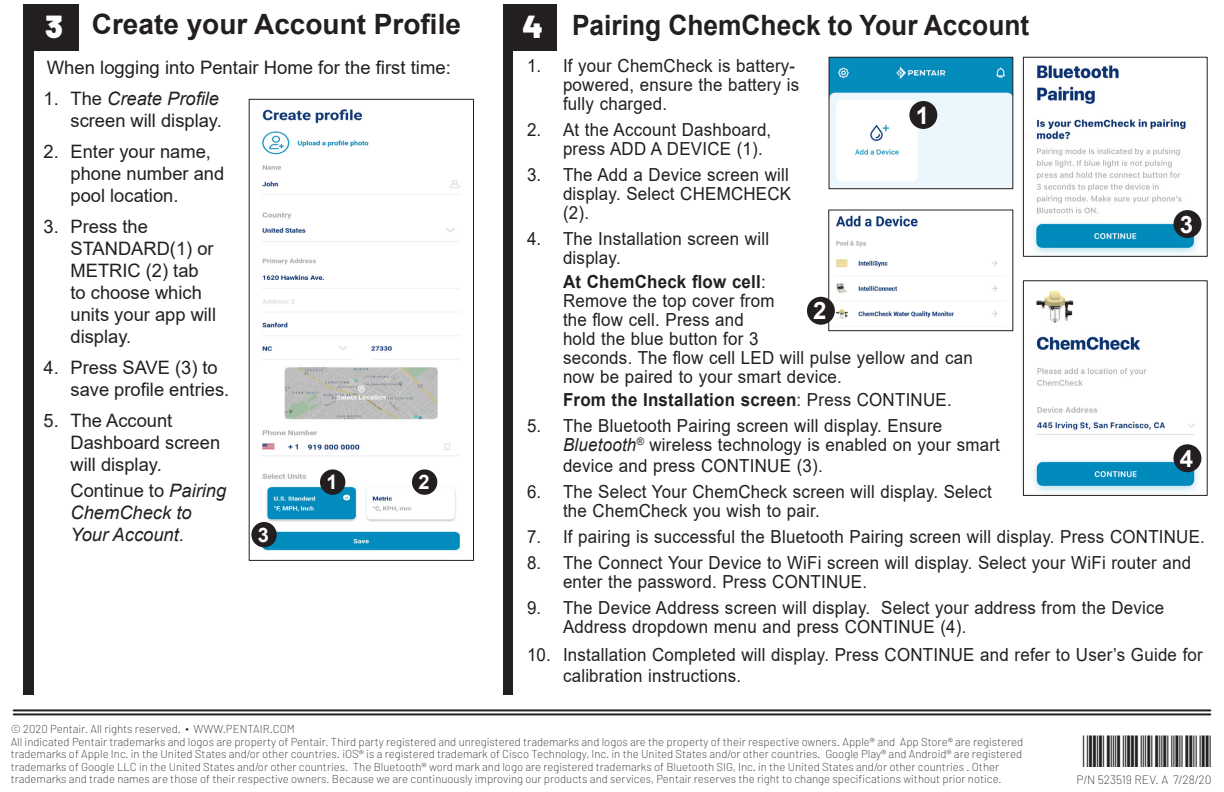
<style>
.page{position:relative;width:1224px;height:792px;background:#fff}
.page>*{position:absolute;margin:0;border:0;box-sizing:border-box;transform-origin:0 0}
.TrademarksDisclaimer{font:42px "Free 3 of 9";color:#231f20}
.t1{font:900 32px "Barlow";color:#fff}
.t2{font:700 28px "Arial";color:#231f20;scale:.94 1}
.t3{font:700 28px "Arial";color:#231f20}
.t4{font:700 24px "Arial";color:#fff}
.t5{font:700 20px "Arial";color:#fff}
.t6{font:18.4px/22px "Arial";color:#231f20}
.t7{font:italic 18.4px/22px "Arial";color:#231f20}
.Num_List_Indent{font:18px/19px "Arial";letter-spacing:.015em;color:#231f20;scale:.94 1}
.Num_List_Indent-2{font:700 18px "Arial";letter-spacing:.015em;color:#231f20;scale:.94 1}
.TrademarksDisclaimer-2{font:200 12px "Barlow";color:#231f20}
.TrademarksDisclaimer-3{font:200 11.6px/12.6px "Barlow";color:#231f20}
.s1{font-style:italic}
.s2{font-style:normal}
.s3{font-weight:700}
.s4{font-weight:400}
</style>
<div class="page">
<div style="left:30px;top:4px;width:49px;height:46px;background:#231f20"></div>
<div style="left:504px;top:4px;width:9px;height:691px;background:#231f20"></div>
<div style="left:24px;top:4px;width:10px;height:691px;background:#231f20"></div>
<hr style="left:14px;top:709px;width:1196px;height:2px;background:#231f20">
<hr style="left:14px;top:713px;width:1196px;height:2px;background:#231f20">
<img style="left:831px;top:59px;width:180px;height:128px">
<div style="left:829px;top:57px;width:184px;height:132px;border:1px solid #231f20"></div>
<div style="left:910px;top:102px;width:26px;height:26px;background:#231f20;border-radius:50%"></div>
<div style="left:909px;top:101px;width:28px;height:28px;border:2px solid #231f20;border-radius:50%"></div>
<img style="left:830px;top:215px;width:168px;height:107px">
<div style="left:828px;top:210px;width:185px;height:121px;border:1px solid #231f20"></div>
<div style="left:808px;top:298px;width:26px;height:26px;background:#231f20;border-radius:50%"></div>
<div style="left:807px;top:297px;width:28px;height:28px;border:2px solid #231f20;border-radius:50%"></div>
<img style="left:1032px;top:65px;width:170px;height:189px">
<div style="left:1023px;top:57px;width:185px;height:200px;border:1px solid #231f20"></div>
<div style="left:1174px;top:211px;width:26px;height:26px;background:#231f20;border-radius:50%"></div>
<div style="left:1173px;top:210px;width:28px;height:28px;border:2px solid #231f20;border-radius:50%"></div>
<img style="left:1033px;top:290px;width:169px;height:202px">
<div style="left:1023px;top:280px;width:185px;height:216px;border:1px solid #231f20"></div>
<div style="left:1174px;top:445px;width:26px;height:26px;background:#231f20;border-radius:50%"></div>
<div style="left:1173px;top:444px;width:28px;height:28px;border:2px solid #231f20;border-radius:50%"></div>
<div style="left:508px;top:4px;width:49px;height:46px;background:#231f20"></div>
<img style="left:254px;top:109px;width:206px;height:442px">
<div style="left:249px;top:99px;width:225px;height:462px;border:1px solid #231f20"></div>
<div style="left:321px;top:470px;width:23px;height:24px;background:#231f20;border-radius:50%"></div>
<div style="left:320px;top:469px;width:25px;height:26px;border:2px solid #231f20;border-radius:50%"></div>
<div style="left:413px;top:470px;width:23px;height:24px;background:#231f20;border-radius:50%"></div>
<div style="left:412px;top:469px;width:25px;height:26px;border:2px solid #231f20;border-radius:50%"></div>
<div style="left:252px;top:523px;width:24px;height:23px;background:#231f20;border-radius:50%"></div>
<div style="left:251px;top:522px;width:26px;height:25px;border:2px solid #231f20;border-radius:50%"></div>
<p class="t3" style="left:92px;top:5px;width:371px">Create your Account Profile</p>
<p class="t6" style="left:47px;top:57px;width:406px">When logging into Pentair Home for the first time:</p>
<p class="t6" style="left:44px;top:88px;width:180px;text-align:right">1. The <span class="s1">Create Profile </span>screen will display.</p>
<p class="t6" style="left:71px;top:141px;width:155px;text-indent:-27px">2. Enter your name, phone number and pool location.</p>
<p class="t6" style="left:71px;top:216px;width:147px;text-indent:-27px">3. Press the<br>STANDARD(1) or<br>METRIC (2) tab to choose which units your app will display.</p>
<p class="t6" style="left:71px;top:357px;width:160px;text-indent:-27px">4. Press SAVE (3) to save profile entries.</p>
<p class="t6" style="left:71px;top:409px;width:151px;text-indent:-27px">5. The Account<br>Dashboard screen will display.</p>
<p class="t7" style="left:71px;top:480px;width:157px"><span class="s2">Continue to</span> Pairing<br>ChemCheck to<br>Your Account<span class="s2">.</span></p>
<p class="t1" style="left:45px;top:7px;width:19px">3</p>
<p class="t5" style="left:326px;top:468px;width:13px">1</p>
<p class="t5" style="left:418px;top:468px;width:13px">2</p>
<p class="t5" style="left:258px;top:521px;width:13px">3</p>
<p class="t2" style="left:572px;top:5px;width:488px">Pairing ChemCheck to Your Account</p>
<p class="Num_List_Indent" style="left:563px;top:56px;width:253px;text-indent:-36px">1. If your ChemCheck is battery&shy;powered, ensure the battery is fully charged.</p>
<p class="Num_List_Indent" style="left:563px;top:120px;width:223px;text-indent:-36px">2. At the Account Dashboard, press ADD A DEVICE (1).</p>
<p class="Num_List_Indent" style="left:563px;top:165px;width:244px;text-indent:-36px">3. The Add a Device screen will display. Select CHEMCHECK (2).</p>
<p class="Num_List_Indent" style="left:563px;top:229px;width:221px;text-indent:-36px">4. The Installation screen will display.</p>
<p class="Num_List_Indent" style="left:563px;top:272px;width:437px"><span class="s3">At ChemCheck flow cell</span>:<br>Remove the top cover from<br>the flow cell. Press and<br>hold the blue button for 3<br>seconds. The flow cell LED will pulse yellow and can now be paired to your smart device.</p>
<p class="Num_List_Indent-2" style="left:563px;top:387px;width:415px">From the Installation screen<span class="s4">: Press CONTINUE.</span></p>
<p class="Num_List_Indent" style="left:563px;top:416px;width:466px;line-height:19.8px;text-indent:-36px">5. The Bluetooth Pairing screen will display. Ensure<br><span class="s1">Bluetooth</span><sup>®</sup> wireless technology is enabled on your smart device and press CONTINUE (3).</p>
<p class="Num_List_Indent" style="left:563px;top:482px;width:458px;text-indent:-36px">6. The Select Your ChemCheck screen will display. Select the ChemCheck you wish to pair.</p>
<p class="Num_List_Indent" style="left:527px;top:527px;width:723px">7. If pairing is successful the Bluetooth Pairing screen will display. Press CONTINUE.</p>
<p class="Num_List_Indent" style="left:563px;top:553px;width:670px;text-indent:-36px">8. The Connect Your Device to WiFi screen will display. Select your WiFi router and enter the password. Press CONTINUE.</p>
<p class="Num_List_Indent" style="left:563px;top:598px;width:641px;text-indent:-36px">9. The Device Address screen will display. Select your address from the Device<br>Address dropdown menu and press CONTINUE (4).</p>
<p class="Num_List_Indent" style="left:563px;top:644px;width:682px;line-height:20.6px;text-indent:-36px">10. Installation Completed will display. Press CONTINUE and refer to User’s Guide for calibration instructions.</p>
<p class="t1" style="left:523px;top:7px;width:22px">4</p>
<p class="t4" style="left:916px;top:98px;width:15px">1</p>
<p class="t4" style="left:1180px;top:207px;width:15px">3</p>
<p class="t4" style="left:813px;top:294px;width:15px">2</p>
<p class="t4" style="left:1180px;top:442px;width:15px">4</p>
<p class="TrademarksDisclaimer-3" style="left:11px;top:722px;width:286px">© 2020 Pentair. All rights reserved. ∙ WWW.PENTAIR.COM</p>
<p class="TrademarksDisclaimer-3" style="left:11px;top:735px;width:1014px">All indicated Pentair trademarks and logos are property of Pentair. Third party registered and unregistered trademarks and logos are the property of their respective owners. Apple® and App Store® are registered trademarks of Apple Inc. in the United States and/or other countries. iOS® is a registered trademark of Cisco Technology, Inc. in the United States and/or other countries. Google Play® and Android® are registered trademarks of Google LLC in the United States and/or other countries. The Bluetooth® word mark and logo are registered trademarks of Bluetooth SIG, Inc. in the United States and/or other countries . Other trademarks and trade names are those of their respective owners. Because we are continuously improving our products and services, Pentair reserves the right to change specifications without prior notice.</p>
<p class="TrademarksDisclaimer" style="left:1083px;top:728px;width:130px">*523510*</p>
<p class="TrademarksDisclaimer-2" style="left:1076px;top:773px;width:137px">P/N 523519 REV. A 7/28/20</p>
</div>
